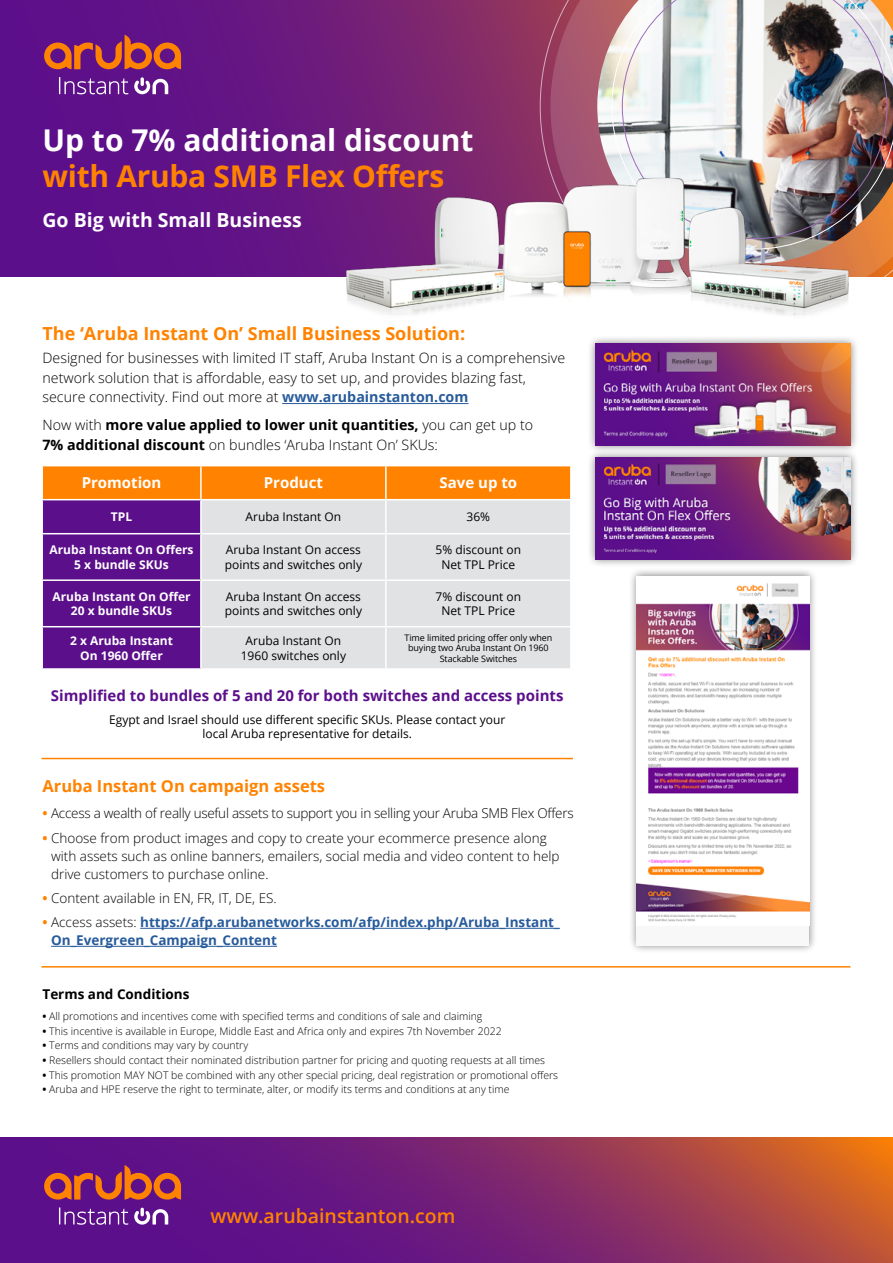
<style>
.page{position:relative;width:893px;height:1263px;background:#fff}
.page>*{position:absolute;margin:0;border:0;box-sizing:border-box;transform-origin:0 0}
.t1{font:700 30px "Open Sans";color:#fff}
.t2{font:700 30px "Open Sans";letter-spacing:-.01em;color:#ff8300}
.t3{font:700 19.5px "Open Sans";color:#fff}
.t4{font:600 19.5px "Open Sans";color:#ff8300}
.t5{font:700 18px "Open Sans";color:#ff8300}
.t6{font:700 16.5px "Open Sans";color:#ff8300}
.t7{font:700 15px "Open Sans";color:#5c0f8b}
.t8{font:700 15px "Open Sans";color:#fff}
.t9{font:300 14.25px/19.5px "Open Sans";color:#000}
.t10{font:700 14.25px/19.5px "Open Sans";color:#000}
.t11{font:300 13.5px/18px "Open Sans";color:#000}
.t12{font:700 13.5px/18px "Open Sans";color:#275b9b}
.t13{font:300 13.5px "Open Sans";letter-spacing:-.02em;color:#000}
.t14{font:700 13.5px "Open Sans";color:#000}
.t15{font:12px/14.4px "Open Sans";color:#000;text-align:center}
.t16{font:700 12px/14.4px "Open Sans";color:#fff;text-align:center}
.t17{font:300 10.5px "Open Sans";color:#000}
.t18{font:9px/10.8px "Open Sans";letter-spacing:-.01em;color:#000;text-align:center}
.s1{font-weight:700;color:#275b9b}
.s2{font-weight:300}
.s3{font-weight:700;color:#ff8300}
.s4{color:#ff8300}
.s5{font-weight:300;color:#000}
.s6{font-weight:700}
</style>
<div class="page">
<svg style="left:0;top:0;width:539px;height:276px;background:#681880"></svg>
<svg style="left:550px;top:0;width:343px;height:277px;background:#a85469"></svg>
<img style="left:597px;top:0;width:296px;height:264px">
<svg style="left:611px;top:0;width:282px;height:249px"></svg>
<img style="left:622px;top:0;width:265px;height:239px">
<svg style="left:134px;top:77px;width:34px;height:17px"></svg>
<svg style="left:59px;top:77px;width:69px;height:17px"></svg>
<svg style="left:44px;top:35px;width:137px;height:34px;background:#a03f50"></svg>
<hr style="left:282px;top:403px;width:186px;height:1px;background:#275b9b">
<img style="left:333px;top:153px;width:525px;height:162px">
<svg style="left:43px;top:466px;width:527px;height:202px;background:#9e3f55"></svg>
<div style="left:202px;top:500px;width:368px;height:168px;background:#e1e2e3"></div>
<hr style="left:200px;top:466px;width:2px;height:33px;background:#fff">
<hr style="left:385px;top:466px;width:2px;height:33px;background:#fff">
<hr style="left:41px;top:499px;width:160px;height:1px;background:#fff">
<hr style="left:201px;top:499px;width:185px;height:1px;background:#fff">
<hr style="left:200px;top:500px;width:2px;height:33px;background:#fff">
<hr style="left:386px;top:499px;width:186px;height:1px;background:#fff">
<hr style="left:385px;top:500px;width:2px;height:33px;background:#fff">
<hr style="left:41px;top:533px;width:160px;height:1px;background:#fff">
<hr style="left:201px;top:533px;width:185px;height:1px;background:#fff">
<hr style="left:200px;top:534px;width:2px;height:45px;background:#fff">
<hr style="left:386px;top:533px;width:186px;height:1px;background:#fff">
<hr style="left:385px;top:534px;width:2px;height:45px;background:#fff">
<hr style="left:41px;top:579px;width:160px;height:2px;background:#fff">
<hr style="left:201px;top:579px;width:185px;height:2px;background:#fff">
<hr style="left:200px;top:581px;width:2px;height:45px;background:#fff">
<hr style="left:386px;top:579px;width:186px;height:2px;background:#fff">
<hr style="left:385px;top:581px;width:2px;height:45px;background:#fff">
<hr style="left:41px;top:626px;width:160px;height:1px;background:#fff">
<hr style="left:201px;top:626px;width:185px;height:1px;background:#fff">
<hr style="left:200px;top:627px;width:2px;height:41px;background:#fff">
<hr style="left:386px;top:626px;width:186px;height:1px;background:#fff">
<hr style="left:385px;top:627px;width:2px;height:41px;background:#fff">
<hr style="left:140px;top:928px;width:420px;height:1px;background:#275b9b">
<hr style="left:51px;top:946px;width:226px;height:1px;background:#275b9b">
<div style="left:628px;top:568px;width:189px;height:385px;background:#000;opacity:.5"></div>
<div style="left:637px;top:576px;width:172px;height:369px;background:#f8f8f8"></div>
<img style="left:637px;top:583px;width:172px;height:338px">
<hr style="left:41px;top:758px;width:532px;height:1px;background:#ff8300">
<hr style="left:41px;top:966px;width:809px;height:1px;background:#ff8300">
<div style="left:587px;top:335px;width:272px;height:119px;background:#000;opacity:.5"></div>
<img style="left:595px;top:344px;width:255px;height:101px">
<div style="left:587px;top:449px;width:272px;height:119px;background:#000;opacity:.5"></div>
<img style="left:595px;top:458px;width:255px;height:102px">
<svg style="left:0;top:1137px;width:893px;height:126px;background:#822a6a"></svg>
<svg style="left:134px;top:1208px;width:34px;height:16px"></svg>
<svg style="left:59px;top:1207px;width:69px;height:18px"></svg>
<svg style="left:44px;top:1165px;width:137px;height:35px;background:#9d3d52"></svg>
<h1 class="t1" style="left:43px;top:119px;width:433px">Up to 7% additional discount</h1>
<h1 class="t2" style="left:43px;top:155px;width:403px">with Aruba SMB Flex Offers</h1>
<h2 class="t3" style="left:43px;top:207px;width:261px">Go Big with Small Business</h2>
<h3 class="t5" style="left:43px;top:320px;width:424px">The ‘Aruba Instant On’ Small Business Solution:</h3>
<h3 class="t9" style="left:43px;top:348px;width:524px">Designed for businesses with limited IT staff, Aruba Instant On is a comprehensive network solution that is affordable, easy to set up, and provides blazing fast, secure connectivity. Find out more at <span class="s1">www.arubainstanton.com</span></h3>
<h3 class="t10" style="left:43px;top:415px;width:492px"><span class="s2">Now with</span> more value applied to lower unit quantities, <span class="s2">you can get up to<br></span>7% additional discount <span class="s2">on bundles ‘Aruba Instant On’ SKUs:</span></h3>
<h3 class="t8" style="left:82px;top:472px;width:81px">Promotion</h3>
<h3 class="t8" style="left:264px;top:472px;width:61px">Product</h3>
<h3 class="t8" style="left:440px;top:472px;width:79px">Save up to</h3>
<p class="t16" style="left:111px;top:509px;width:23px">TPL</p>
<p class="t15" style="left:245px;top:509px;width:97px">Aruba Instant On</p>
<p class="t15" style="left:467px;top:509px;width:25px">36%</p>
<p class="t16" style="left:50px;top:542px;width:145px">Aruba Instant On Offers<br>5 x bundle SKUs</p>
<p class="t15" style="left:225px;top:542px;width:139px;text-align:left">Aruba Instant On access points and switches only</p>
<p class="t15" style="left:436px;top:542px;width:87px">5% discount on<br>Net TPL Price</p>
<p class="t16" style="left:53px;top:589px;width:140px">Aruba Instant On Offer<br>20 x bundle SKUs</p>
<p class="t15" style="left:225px;top:589px;width:139px;text-align:left">Aruba Instant On access points and switches only</p>
<p class="t15" style="left:436px;top:589px;width:87px">7% discount on<br>Net TPL Price</p>
<p class="t16" style="left:70px;top:633px;width:104px">2 x Aruba Instant<br>On 1960 Offer</p>
<p class="t15" style="left:241px;top:633px;width:107px">Aruba Instant On<br>1960 switches only</p>
<p class="t18" style="left:404px;top:632px;width:149px">Time limited pricing offer only when buying two Aruba Instant On 1960<br>Stackable Switches</p>
<h3 class="t7" style="left:51px;top:685px;width:514px">Simplified to bundles of 5 and 20 for both switches and access points</h3>
<p class="t15" style="left:109px;top:712px;width:398px">Egypt and Israel should use different specific SKUs. Please contact your local Aruba representative for details.</p>
<h3 class="t6" style="left:43px;top:774px;width:284px">Aruba Instant On campaign assets</h3>
<p class="t13" style="left:43px;top:804px;width:533px"><span class="s3">•</span> Access a wealth of really useful assets to support you in selling your Aruba SMB Flex Offers</p>
<p class="t11" style="left:51px;top:828px;width:510px;text-indent:-9px"><span class="s3">•</span> Choose from product images and copy to create your ecommerce presence along with assets such as online banners, emailers, social media and video content to help drive customers to purchase online.</p>
<p class="t11" style="left:43px;top:889px;width:236px"><span class="s3">•</span> Content available in EN, FR, IT, DE, ES.</p>
<p class="t12" style="left:51px;top:913px;width:510px;text-indent:-9px"><span class="s4">•</span> <span class="s5">Access assets:</span> https://afp.arubanetworks.com/afp/index.php/Aruba_Instant_<br>On_Evergreen_Campaign_Content</p>
<p class="t14" style="left:43px;top:984px;width:148px">Terms and Conditions</p>
<p class="t17" style="left:43px;top:1009px;width:441px"><span class="s6">•</span> All promotions and incentives come with specified terms and conditions of sale and claiming</p>
<p class="t17" style="left:43px;top:1023px;width:461px"><span class="s6">•</span> This incentive is available in Europe, Middle East and Africa only and expires 7th November 2022</p>
<p class="t17" style="left:43px;top:1038px;width:207px"><span class="s6">•</span> Terms and conditions may vary by country</p>
<p class="t17" style="left:43px;top:1053px;width:504px"><span class="s6">•</span> Resellers should contact their nominated distribution partner for pricing and quoting requests at all times</p>
<p class="t17" style="left:43px;top:1068px;width:517px"><span class="s6">•</span> This promotion MAY NOT be combined with any other special pricing, deal registration or promotional offers</p>
<p class="t17" style="left:43px;top:1082px;width:468px"><span class="s6">•</span> Aruba and HPE reserve the right to terminate, alter, or modify its terms and conditions at any time</p>
<h2 class="t4" style="left:210px;top:1202px;width:246px">www.arubainstanton.com</h2>
</div>
